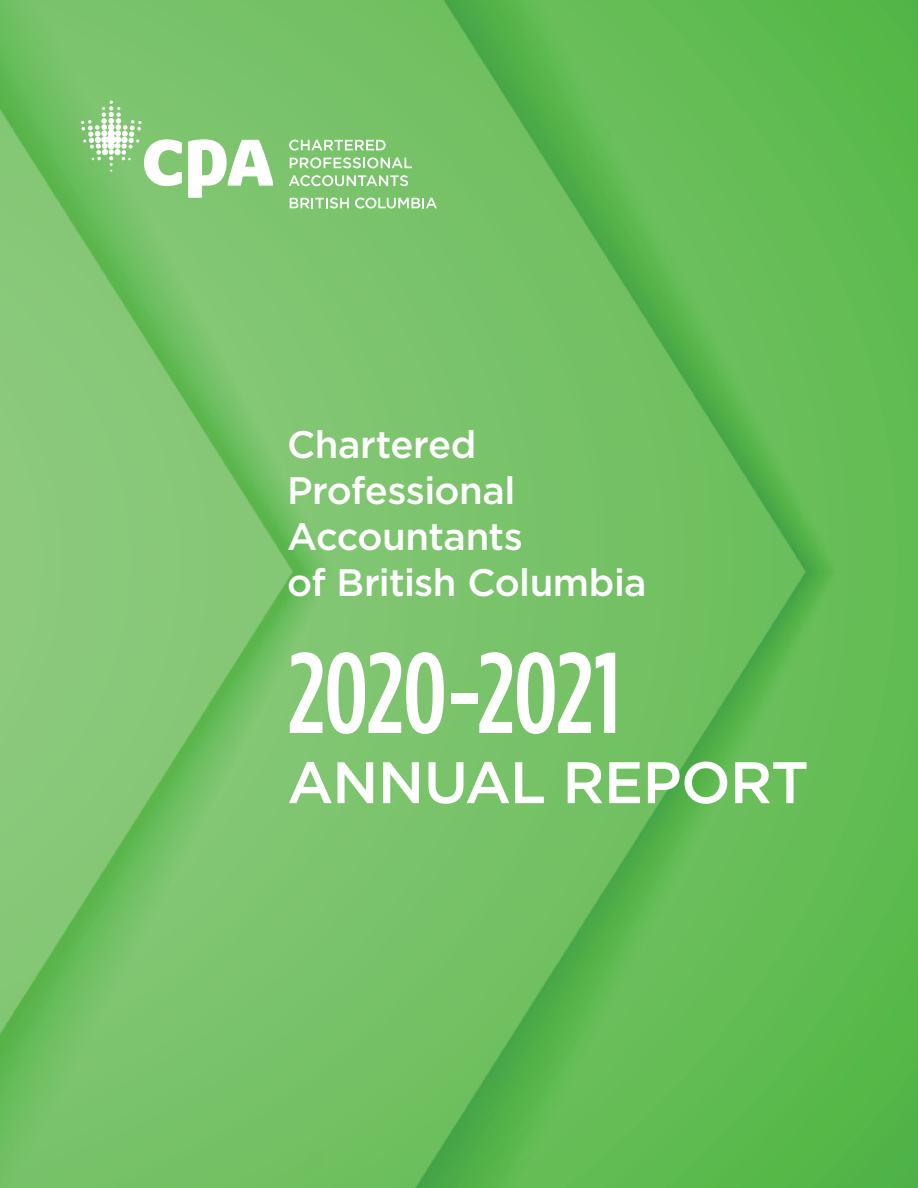
<style>
.page{position:relative;width:918px;height:1188px;background:#fff}
.page>*{position:absolute;margin:0;border:0;box-sizing:border-box;transform-origin:0 0}
.t1{font:500 114px "Gotham Condensed";letter-spacing:-.01em;color:#fff}
.t2{font:500 58.5px "Gotham";letter-spacing:-.01em;color:#fff}
.t3{font:500 38.25px/45.9px "Gotham";letter-spacing:-.015em;color:#fff}
</style>
<div class="page">
<img style="left:0;top:0;width:918px;height:1188px">
<svg style="left:289px;top:140px;width:97px;height:11px"></svg>
<svg style="left:290px;top:157px;width:122px;height:11px"></svg>
<svg style="left:289px;top:175px;width:119px;height:11px"></svg>
<svg style="left:188px;top:139px;width:85px;height:59px"></svg>
<svg style="left:81px;top:101px;width:101px;height:85px"></svg>
<svg style="left:290px;top:198px;width:59px;height:10px"></svg>
<svg style="left:355px;top:198px;width:82px;height:11px"></svg>
<p class="t3" style="left:287px;top:422px;width:361px">Chartered<br>Professional<br>Accountants<br>of British Columbia</p>
<h1 class="t1" style="left:287px;top:627px;width:335px">2020-2021</h1>
<h2 class="t2" style="left:287px;top:744px;width:523px">ANNUAL REPORT</h2>
</div>
